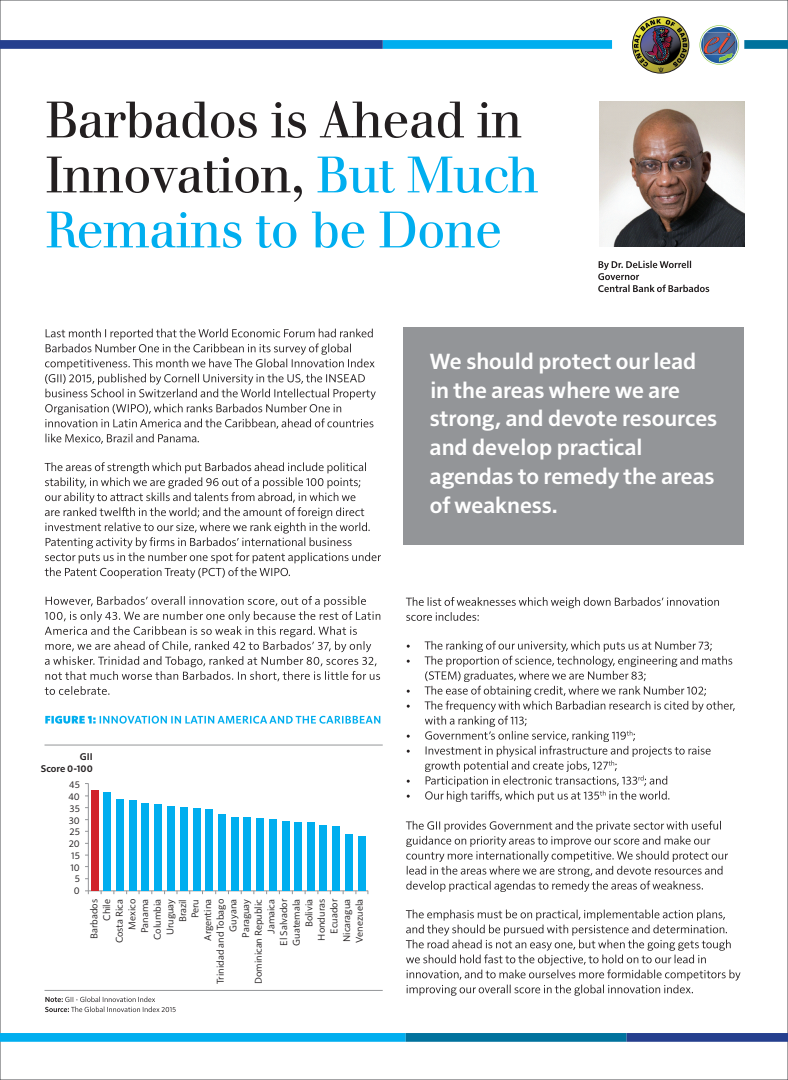
<style>
.page{position:relative;width:788px;height:1080px;background:#fff}
.page>*{position:absolute;margin:0;border:0;box-sizing:border-box;transform-origin:0 0}
.t1{font:600 22.5px/28.8px "Solitaire MVB Pro";color:#fff}
.t2{font:10px/12.6px "Solitaire MVB Pro";color:#231f20;text-align:right}
.t3{font:600 10px/12px "Solitaire MVB Pro";color:#231f20;text-align:right}
</style>
<div class="page">
<svg style="left:47px;top:212px;width:453px;height:36px"></svg>
<svg style="left:317px;top:157px;width:221px;height:36px"></svg>
<svg style="left:47px;top:157px;width:255px;height:45px"></svg>
<svg style="left:47px;top:101px;width:474px;height:37px"></svg>
<img style="left:632px;top:17px;width:56px;height:56px;border-radius:28px">
<div style="left:632px;top:17px;width:57px;height:56px;border:1px solid #231f20;border-radius:50%"></div>
<svg style="left:699px;top:25px;width:40px;height:40px"></svg>
<svg style="left:45px;top:716px;width:335px;height:8px"></svg>
<svg style="left:45px;top:596px;width:335px;height:99px"></svg>
<svg style="left:45px;top:462px;width:336px;height:116px"></svg>
<svg style="left:45px;top:329px;width:331px;height:115px"></svg>
<div style="left:382px;top:40px;width:230px;height:9px;background:#00aeef"></div>
<div style="left:0;top:40px;width:382px;height:9px;background:#253f8e"></div>
<div style="left:744px;top:40px;width:44px;height:9px;background:#00729d"></div>
<div style="left:0;top:1033px;width:405px;height:9px;background:#00aeef"></div>
<div style="left:626px;top:1033px;width:162px;height:9px;background:#253f8e"></div>
<div style="left:405px;top:1033px;width:221px;height:9px;background:#00729d"></div>
<div style="left:403px;top:328px;width:341px;height:217px;background:#939598"></div>
<img style="left:599px;top:102px;width:145px;height:145px">
<svg style="left:598px;top:261px;width:111px;height:31px"></svg>
<svg style="left:406px;top:910px;width:334px;height:86px"></svg>
<svg style="left:406px;top:821px;width:322px;height:71px"></svg>
<svg style="left:406px;top:641px;width:328px;height:161px"></svg>
<svg style="left:406px;top:597px;width:313px;height:24px"></svg>
<svg style="left:45px;top:997px;width:131px;height:15px"></svg>
<hr style="left:85px;top:891px;width:283px;height:1px;background:#939598">
<hr style="left:88px;top:784px;width:1px;height:110px;background:#939598">
<div style="left:91px;top:790px;width:7px;height:101px;background:#d1232a"></div>
<div style="left:103px;top:793px;width:8px;height:98px;background:#00aeef"></div>
<div style="left:116px;top:799px;width:8px;height:92px;background:#00aeef"></div>
<div style="left:129px;top:801px;width:7px;height:90px;background:#00aeef"></div>
<div style="left:141px;top:804px;width:8px;height:87px;background:#00aeef"></div>
<div style="left:154px;top:804px;width:8px;height:87px;background:#00aeef"></div>
<div style="left:167px;top:806px;width:8px;height:85px;background:#00aeef"></div>
<div style="left:180px;top:808px;width:7px;height:83px;background:#00aeef"></div>
<div style="left:193px;top:808px;width:7px;height:83px;background:#00aeef"></div>
<div style="left:205px;top:810px;width:8px;height:81px;background:#00aeef"></div>
<div style="left:218px;top:814px;width:7px;height:77px;background:#00aeef"></div>
<div style="left:231px;top:818px;width:7px;height:73px;background:#00aeef"></div>
<div style="left:244px;top:818px;width:7px;height:73px;background:#00aeef"></div>
<div style="left:257px;top:818px;width:7px;height:73px;background:#00aeef"></div>
<div style="left:269px;top:820px;width:8px;height:71px;background:#00aeef"></div>
<div style="left:282px;top:821px;width:8px;height:70px;background:#00aeef"></div>
<div style="left:294px;top:822px;width:8px;height:69px;background:#00aeef"></div>
<div style="left:307px;top:823px;width:8px;height:68px;background:#00aeef"></div>
<div style="left:320px;top:825px;width:7px;height:66px;background:#00aeef"></div>
<div style="left:332px;top:827px;width:8px;height:64px;background:#00aeef"></div>
<div style="left:345px;top:835px;width:8px;height:56px;background:#00aeef"></div>
<div style="left:358px;top:836px;width:8px;height:55px;background:#00aeef"></div>
<hr style="left:44px;top:990px;width:339px;height:1px;background:#939598">
<hr style="left:44px;top:745px;width:339px;height:1px;background:#939598">
<h1 class="t1" style="left:429px;top:345px;width:289px">We should protect our lead in the areas where we are strong, and devote resources and develop practical agendas to remedy the areas of weakness.</h1>
<p class="t3" style="left:41px;top:749px;width:53px">GII<br>Score 0-100</p>
<p class="t2" style="left:68px;top:778px;width:13px;line-height:11.8px">45<br>40<br>35<br>30<br>25<br>20<br>15<br>10<br>5<br>0</p>
<p class="t2" style="left:87px;top:984px;width:87px;rotate:-90deg">Barbados<br>Chile<br>Costa Rica<br>Mexico<br>Panama<br>Columbia<br>Uruguay<br>Brazil<br>Peru<br>Argentina<br>Trinidad and Tobago<br>Guyana<br>Paraguay<br>Dominican Republic<br>Jamaica<br>El Salvador<br>Guatemala<br>Bolivia<br>Honduras<br>Ecuador<br>Nicaragua<br>Venezuela</p>
</div>
